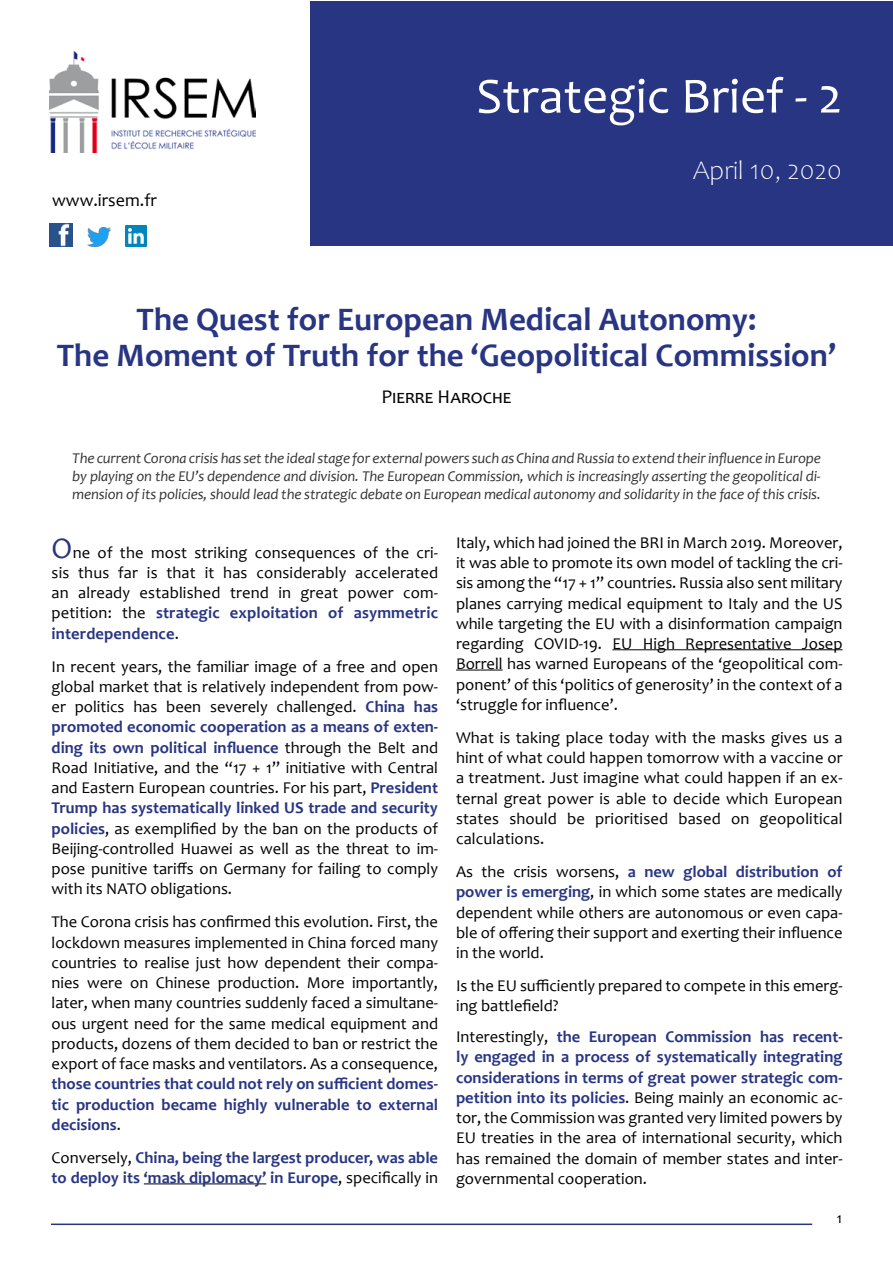
<style>
.page{position:relative;width:893px;height:1263px;background:#fff}
.page>*{position:absolute;margin:0;border:0;box-sizing:border-box;transform-origin:0 0}
.t1{font:51px "Candara";color:#fff}
.t2{font:700 33px/36px "Candara";color:#283583;text-align:center}
.t3{font:300 27px "Candara";color:#fff}
.t4{font:19.5px "Candara";color:#000}
.t5{font:18px "Candara";color:#000}
.t6{font:16.5px/20.2px "Candara";color:#000;text-align:justify}
.t7{font:700 16.5px/20.2px "Candara";color:#283583;text-align:justify}
.t8{font:italic 15px/18px "Candara";letter-spacing:-.01em;color:#333;text-align:justify}
.t9{font:15px "Candara";color:#000}
.s1{font-size:30px;color:#283583}
.s2{font-weight:700;color:#283583}
.s3{font-weight:400;color:#000}
</style>
<div class="page">
<div style="left:310px;top:1px;width:583px;height:245px;background:#283583"></div>
<img style="left:50px;top:224px;width:22px;height:22px">
<img style="left:125px;top:225px;width:21px;height:21px">
<img style="left:87px;top:227px;width:23px;height:19px">
<hr style="left:51px;top:1223px;width:761px;height:2px;background:#283583">
<img style="left:50px;top:51px;width:205px;height:102px">
<hr style="left:144px;top:1183px;width:122px;height:1px;background:#000">
<hr style="left:612px;top:649px;width:230px;height:1px;background:#000">
<hr style="left:456px;top:670px;width:47px;height:1px;background:#000">
<p class="t5" style="left:52px;top:189px;width:106px">www.irsem.fr</p>
<h1 class="t1" style="left:476px;top:64px;width:367px">Strategic Brief - 2</h1>
<h3 class="t3" style="left:693px;top:155px;width:150px">April 10, 2020</h3>
<h2 class="t2" style="left:57px;top:301px;width:781px">The Quest for European Medical Autonomy:<br>The Moment of Truth for the ‘Geopolitical Commission’</h2>
<p class="t4" style="left:381px;top:384px;width:132px">Pierre Haroche</p>
<p class="t8" style="left:72px;top:449px;width:750px">The current Corona crisis has set the ideal stage for external powers such as China and Russia to extend their influence in Europe by playing on the EU’s dependence and division. The European Commission, which is increasingly asserting the geopolitical di&shy;mension of its policies, should lead the strategic debate on European medical autonomy and solidarity in the face of this crisis.</p>
<p class="t6" style="left:52px;top:542px;width:388px"><span class="s1">O</span>ne of the most striking consequences of the cri&shy;sis thus far is that it has considerably accelerated an already established trend in great power com&shy;petition: the <span class="s2">strategic exploitation of asymmetric interdependence</span>.</p>
<p class="t6" style="left:52px;top:656px;width:388px">In recent years, the familiar image of a free and open global market that is relatively independent from pow&shy;er politics has been severely challenged. <span class="s2">China has promoted economic cooperation as a means of exten&shy;ding its own political influence</span> through the Belt and Road Initiative, and the “17 + 1” initiative with Central and Eastern European countries. For his part, <span class="s2">President Trump has systematically linked US trade and security policies</span>, as exemplified by the ban on the products of Beijing-controlled Huawei as well as the threat to im&shy;pose punitive tariffs on Germany for failing to comply with its NATO obligations.</p>
<p class="t6" style="left:52px;top:912px;width:388px">The Corona crisis has confirmed this evolution. First, the lockdown measures implemented in China forced many countries to realise just how dependent their compa&shy;nies were on Chinese production. More importantly, later, when many countries suddenly faced a simultane&shy;ous urgent need for the same medical equipment and products, dozens of them decided to ban or restrict the export of face masks and ventilators. As a consequence,</p>
<p class="t7" style="left:52px;top:1073px;width:388px">those countries that could not rely on sufficient domes&shy;tic production became highly vulnerable to external decisions<span class="s3">.</span></p>
<p class="t7" style="left:52px;top:1147px;width:388px"><span class="s3">Conversely,</span> China, being the largest producer, was able to deploy its ‘mask diplomacy’ in Europe<span class="s3">, specifically in</span></p>
<p class="t6" style="left:456px;top:532px;width:388px">Italy, which had joined the BRI in March 2019. Moreover, it was able to promote its own model of tackling the cri&shy;sis among the “17 + 1” countries. Russia also sent military planes carrying medical equipment to Italy and the US while targeting the EU with a disinformation campaign regarding COVID-19. EU High Representative Josep Borrell has warned Europeans of the ‘geopolitical com&shy;ponent’ of this ‘politics of generosity’ in the context of a ‘struggle for influence’.</p>
<p class="t6" style="left:456px;top:727px;width:388px">What is taking place today with the masks gives us a hint of what could happen tomorrow with a vaccine or a treatment. Just imagine what could happen if an ex&shy;ternal great power is able to decide which European states should be prioritised based on geopolitical calculations.</p>
<p class="t6" style="left:456px;top:861px;width:388px">As the crisis worsens, <span class="s2">a new global distribution of power is emerging</span>, in which some states are medically dependent while others are autonomous or even capa&shy;ble of offering their support and exerting their influence in the world.</p>
<p class="t6" style="left:456px;top:975px;width:388px">Is the EU sufficiently prepared to compete in this emerg&shy;ing battlefield?</p>
<p class="t6" style="left:456px;top:1026px;width:388px">Interestingly, <span class="s2">the European Commission has recent&shy;ly engaged in a process of systematically integrating considerations in terms of great power strategic com&shy;petition into its policies</span>. Being mainly an economic ac&shy;tor, the Commission was granted very limited powers by EU treaties in the area of international security, which has remained the domain of member states and inter&shy;governmental cooperation.</p>
<p class="t9" style="left:837px;top:1209px;width:7px">1</p>
</div>
